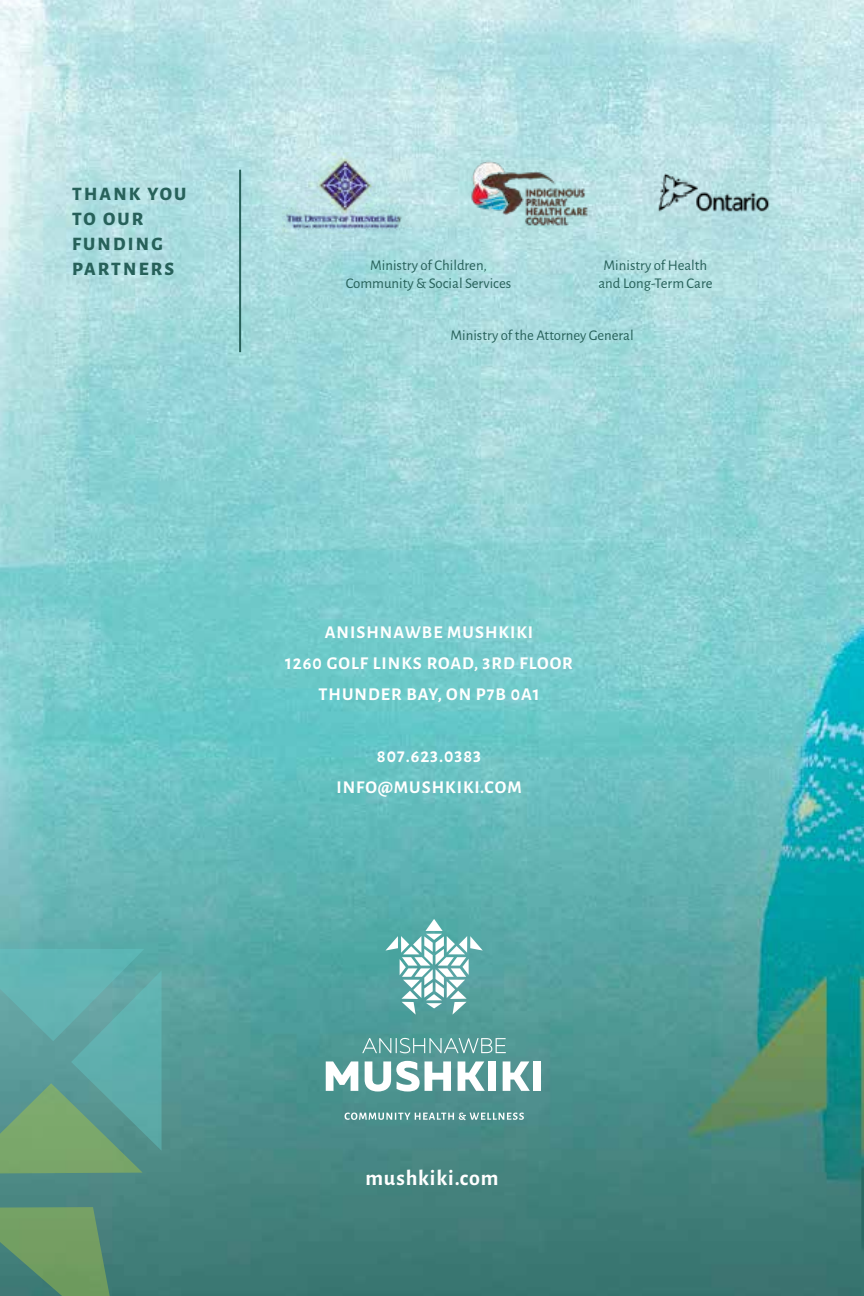
<style>
.page{position:relative;width:864px;height:1296px;background:#fff}
.page>*{position:absolute;margin:0;border:0;box-sizing:border-box;transform-origin:0 0}
.t1{font:700 22px "Alegreya Sans";letter-spacing:.04em;color:#fff}
.t2{font:800 19px/25px "Alegreya Sans";letter-spacing:.115em;color:#27615a}
.t3{font:700 18px/31px "Alegreya Sans";letter-spacing:.055em;color:#fff;text-align:center}
.t4{font:14.8px/18.2px "Alegreya Sans";color:#27615a;text-align:center}
</style>
<div class="page">
<img style="left:0;top:0;width:864px;height:1296px">
<img style="left:282px;top:153px;width:127px;height:80px">
<img style="left:463px;top:153px;width:133px;height:80px">
<img style="left:623px;top:147px;width:168px;height:93px">
<hr style="left:239px;top:170px;width:2px;height:182px;background:#27615a">
<svg style="left:362px;top:1038px;width:144px;height:15px;background:#74aeaa"></svg>
<svg style="left:326px;top:1061px;width:32px;height:30px"></svg>
<svg style="left:365px;top:1061px;width:86px;height:31px"></svg>
<svg style="left:458px;top:1061px;width:27px;height:30px"></svg>
<div style="left:488px;top:1061px;width:8px;height:30px;background:#fff"></div>
<svg style="left:503px;top:1061px;width:27px;height:30px"></svg>
<div style="left:533px;top:1061px;width:8px;height:30px;background:#fff"></div>
<svg style="left:385px;top:919px;width:98px;height:96px"></svg>
<svg style="left:345px;top:1113px;width:179px;height:7px"></svg>
<svg style="left:0;top:1207px;width:119px;height:89px;background:#639368"></svg>
<svg style="left:0;top:949px;width:162px;height:225px;background:#63a799"></svg>
<p class="t2" style="left:72px;top:180px;width:116px">THANK YOU<br>TO OUR<br>FUNDING<br>PARTNERS</p>
<p class="t4" style="left:346px;top:256px;width:167px">Ministry of Children,<br>Community &amp; Social Services</p>
<p class="t4" style="left:598px;top:256px;width:116px">Ministry of Health and Long-Term Care</p>
<p class="t4" style="left:451px;top:325px;width:185px">Ministry of the Attorney General</p>
<p class="t3" style="left:285px;top:616px;width:289px">ANISHNAWBE MUSHKIKI<br>1260 GOLF LINKS ROAD, 3RD FLOOR<br>THUNDER BAY, ON P7B 0A1</p>
<p class="t3" style="left:336px;top:740px;width:187px">807.623.0383<br>INFO@MUSHKIKI.COM</p>
<h1 class="t1" style="left:365px;top:1162px;width:135px">mushkiki.com</h1>
</div>
